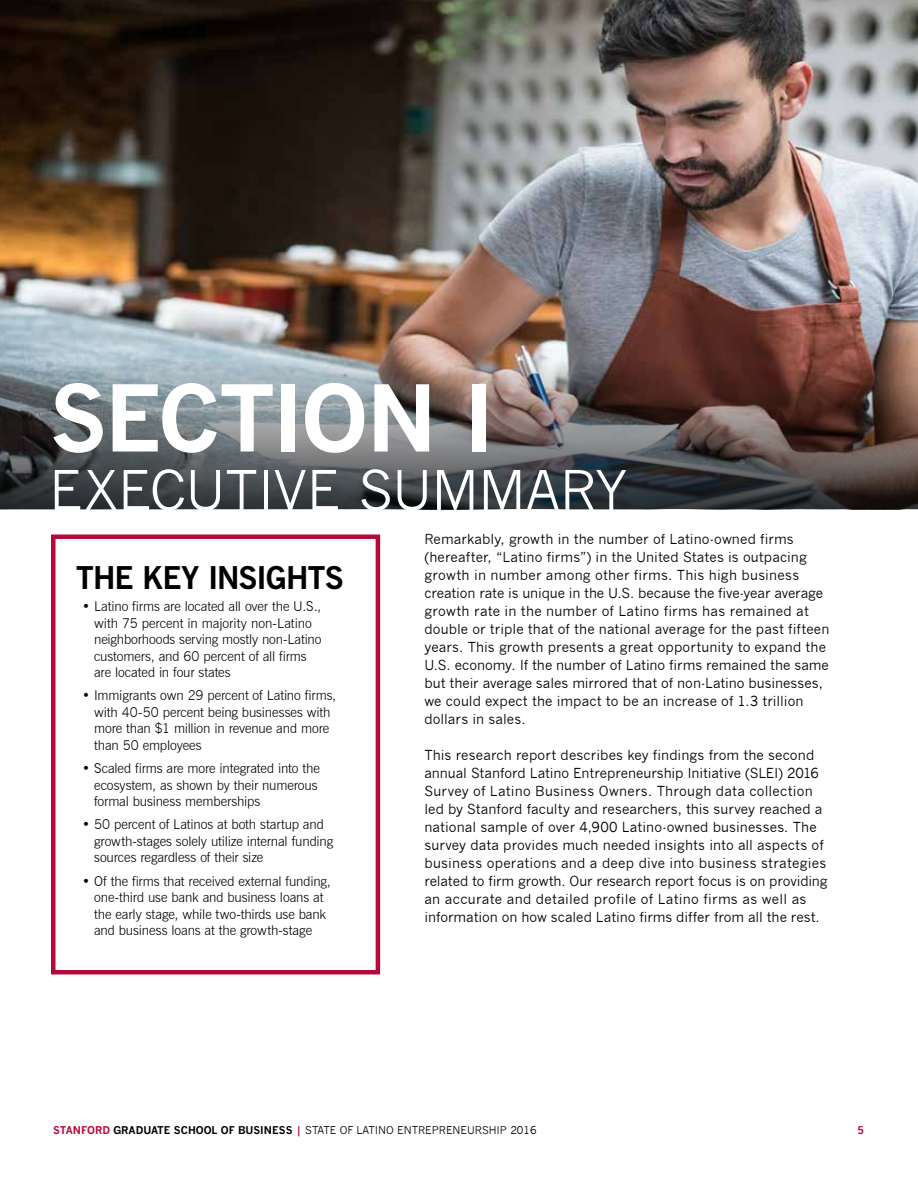
<style>
.page{position:relative;width:918px;height:1188px;background:#fff}
.page>*{position:absolute;margin:0;border:0;box-sizing:border-box;transform-origin:0 0}
.t1{font:700 90px "News Gothic";letter-spacing:-.03em;color:#fff}
.t2{font:54px "News Gothic";letter-spacing:-.015em;color:#fff}
.t3{font:700 31.5px "News Gothic BT";letter-spacing:-.025em;color:#000}
.t4{font:13.5px/18px "News Gothic";letter-spacing:.005em;color:#000}
.t5{font:300 13.5px/16.5px "News Gothic BT";letter-spacing:-.005em;color:#000}
.t6{font:10.5px "News Gothic";color:#000}
.t7{font:700 10.5px "News Gothic";color:#b50938}
.s1{font-weight:700;color:#b50938}
.s2{font-weight:700}
</style>
<div class="page">
<img style="left:0;top:0;width:918px;height:360px">
<img style="left:0;top:360px;width:918px;height:149px">
<div style="left:51px;top:535px;width:329px;height:439px;border:4px solid #b50938"></div>
<h1 class="t1" style="left:49px;top:363px;width:447px">SECTION I</h1>
<h2 class="t2" style="left:49px;top:459px;width:580px">EXECUTIVE SUMMARY</h2>
<h3 class="t3" style="left:76px;top:559px;width:269px">THE KEY INSIGHTS</h3>
<p class="t5" style="left:94px;top:598px;width:229px;text-indent:-12px">• Latino firms are located all over the U.S., with 75 percent in majority non-Latino neighborhoods serving mostly non-Latino customers, and 60 percent of all firms are located in four states</p>
<p class="t5" style="left:94px;top:687px;width:244px;text-indent:-12px">• Immigrants own 29 percent of Latino firms, with 40-50 percent being businesses with more than $1 million in revenue and more than 50 employees</p>
<p class="t5" style="left:94px;top:760px;width:227px;text-indent:-12px">• Scaled firms are more integrated into the ecosystem, as shown by their numerous formal business memberships</p>
<p class="t5" style="left:94px;top:816px;width:241px;text-indent:-12px">• 50 percent of Latinos at both startup and growth-stages solely utilize internal funding sources regardless of their size</p>
<p class="t5" style="left:82px;top:872px;width:250px;text-align:center">• Of the firms that received external funding, one-third use bank and business loans at the early stage, while two-thirds use bank and business loans at the growth-stage</p>
<p class="t4" style="left:424px;top:531px;width:407px">Remarkably, growth in the number of Latino-owned firms (hereafter, “Latino firms”) in the United States is outpacing growth in number among other firms. This high business creation rate is unique in the U.S. because the five-year average growth rate in the number of Latino firms has remained at double or triple that of the national average for the past fifteen years. This growth presents a great opportunity to expand the U.S. economy. If the number of Latino firms remained the same but their average sales mirrored that of non-Latino businesses, we could expect the impact to be an increase of 1.3 trillion dollars in sales.</p>
<p class="t4" style="left:424px;top:747px;width:405px">This research report describes key findings from the second annual Stanford Latino Entrepreneurship Initiative (SLEI) 2016<br>Survey of Latino Business Owners. Through data collection led by Stanford faculty and researchers, this survey reached a national sample of over 4,900 Latino-owned businesses. The survey data provides much needed insights into all aspects of business operations and a deep dive into business strategies related to firm growth. Our research report focus is on providing an accurate and detailed profile of Latino firms as well as information on how scaled Latino firms differ from all the rest.</p>
<p class="t6" style="left:53px;top:1124px;width:485px"><span class="s1">STANFORD</span> <span class="s2">GRADUATE SCHOOL OF BUSINESS</span> <span class="s1">|</span> STATE OF LATINO ENTREPRENEURSHIP 2016</p>
<p class="t7" style="left:857px;top:1124px;width:8px">5</p>
</div>
